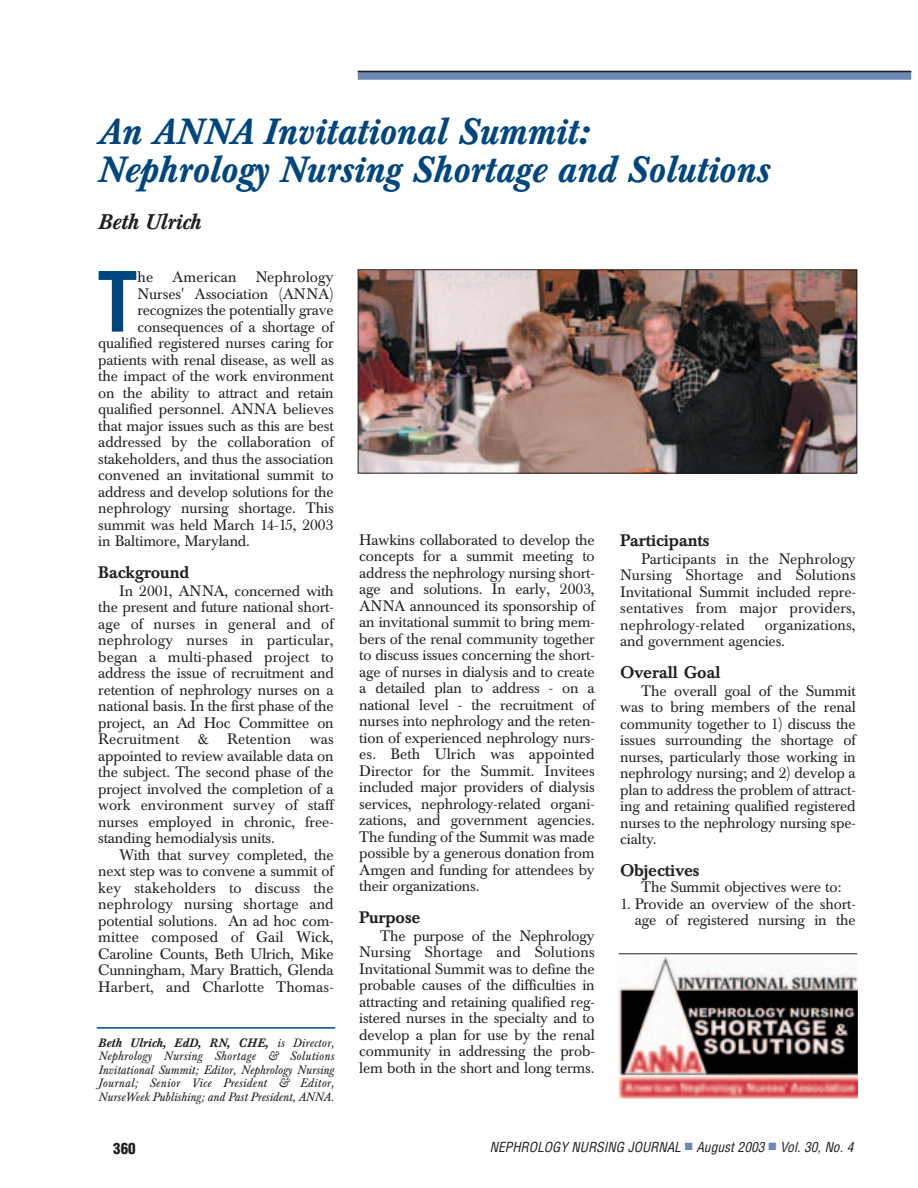
<style>
.page{position:relative;width:918px;height:1188px;background:#fff}
.page>*{position:absolute;margin:0;border:0;box-sizing:border-box;transform-origin:0 0}
.t1{font:700 condensed 80.85px "Helvetica";color:#00467e}
.t2{font:italic 500 36px/37.5px "Baskerville BE";color:#00467e}
.t3{font:italic 500 21px "Baskerville BE";color:#231f20}
.t4{font:500 16.5px "Baskerville BE";letter-spacing:-.01em;color:#231f20}
.t5{font:15px/16.5px "Baskerville BE";letter-spacing:-.01em;color:#231f20;text-align:justify}
.t6{font:15px "Baskerville BE";letter-spacing:.01em;color:#231f20}
.t7{font:900 condensed 15px "Helvetica";color:#231f20}
.t8{font:italic condensed 13.5px "Helvetica";color:#231f20}
.t9{font:italic 12px/13.5px "Baskerville BE";color:#231f20;text-align:justify}
.s1{font-weight:500}
</style>
<div class="page">
<div style="left:358px;top:71px;width:553px;height:9px;background:#6b89b4"></div>
<hr style="left:97px;top:1027px;width:238px;height:2px;background:#00467e">
<hr style="left:358px;top:71px;width:553px;height:1px;background:#231f20">
<img style="left:619px;top:957px;width:238px;height:142px">
<hr style="left:619px;top:953px;width:238px;height:1px;background:#231f20">
<img style="left:360px;top:271px;width:495px;height:201px">
<div style="left:358px;top:269px;width:499px;height:205px;border:1px solid #231f20"></div>
<h2 class="t2" style="left:98px;top:117px;width:673px">An ANNA Invitational Summit:<br>Nephrology Nursing Shortage and Solutions</h2>
<h3 class="t3" style="left:98px;top:213px;width:105px">Beth Ulrich</h3>
<h1 class="t1" style="left:97px;top:271px;width:42px">T</h1>
<p class="t5" style="left:137px;top:270px;width:17px">he</p>
<p class="t6" style="left:172px;top:271px;width:66px">American</p>
<p class="t6" style="left:256px;top:271px;width:79px">Nephrology</p>
<p class="t5" style="left:137px;top:287px;width:198px">Nurses' Association (ANNA)</p>
<p class="t5" style="left:137px;top:303px;width:198px">recognizes the potentially grave</p>
<p class="t5" style="left:137px;top:320px;width:198px">consequences of a shortage of</p>
<p class="t5" style="left:98px;top:336px;width:237px">qualified registered nurses caring for</p>
<p class="t5" style="left:98px;top:353px;width:237px">patients with renal disease, as well as</p>
<p class="t5" style="left:98px;top:369px;width:237px">the impact of the work environment</p>
<p class="t5" style="left:98px;top:386px;width:237px">on the ability to attract and retain</p>
<p class="t5" style="left:98px;top:402px;width:237px">qualified personnel. ANNA believes</p>
<p class="t5" style="left:98px;top:419px;width:237px">that major issues such as this are best</p>
<p class="t5" style="left:98px;top:435px;width:237px">addressed by the collaboration of</p>
<p class="t5" style="left:98px;top:452px;width:237px">stakeholders, and thus the association</p>
<p class="t5" style="left:98px;top:468px;width:237px">convened an invitational summit to</p>
<p class="t5" style="left:98px;top:485px;width:237px">address and develop solutions for the</p>
<p class="t5" style="left:98px;top:501px;width:237px">nephrology nursing shortage. This</p>
<p class="t5" style="left:98px;top:518px;width:237px">summit was held March 14-15, 2003</p>
<p class="t5" style="left:98px;top:534px;width:153px">in Baltimore, Maryland.</p>
<p class="t4" style="left:98px;top:565px;width:93px">Background</p>
<p class="t5" style="left:98px;top:584px;width:237px;text-indent:21px">In 2001, ANNA, concerned with the present and future national short&shy;age of nurses in general and of nephrology nurses in particular, began a multi-phased project to address the issue of recruitment and retention of nephrology nurses on a national basis. In the first phase of the project, an Ad Hoc Committee on Recruitment &amp; Retention was appointed to review available data on the subject. The second phase of the project involved the completion of a work environment survey of staff nurses employed in chronic, free&shy;standing hemodialysis units.</p>
<p class="t5" style="left:98px;top:848px;width:237px;text-indent:21px">With that survey completed, the next step was to convene a summit of key stakeholders to discuss the nephrology nursing shortage and potential solutions. An ad hoc com&shy;mittee composed of Gail Wick, Caroline Counts, Beth Ulrich, Mike Cunningham, Mary Brattich, Glenda Harbert, and Charlotte Thomas-</p>
<p class="t9" style="left:98px;top:1037px;width:237px"><span class="s1">Beth Ulrich, EdD, RN, CHE,</span> is Director, Nephrology Nursing Shortage &amp; Solutions Invitational Summit; Editor, Nephrology Nursing Journal; Senior Vice President &amp; Editor, NurseWeek Publishing; and Past President, ANNA.</p>
<p class="t5" style="left:359px;top:533px;width:237px">Hawkins collaborated to develop the concepts for a summit meeting to address the nephrology nursing short&shy;age and solutions. In early, 2003, ANNA announced its sponsorship of an invitational summit to bring mem&shy;bers of the renal community together to discuss issues concerning the short&shy;age of nurses in dialysis and to create a detailed plan to address - on a national level - the recruitment of nurses into nephrology and the reten&shy;tion of experienced nephrology nurs&shy;es. Beth Ulrich was appointed Director for the Summit. Invitees included major providers of dialysis services, nephrology-related organi&shy;zations, and government agencies.<br>The funding of the Summit was made possible by a generous donation from Amgen and funding for attendees by their organizations.</p>
<p class="t4" style="left:359px;top:910px;width:63px">Purpose</p>
<p class="t5" style="left:359px;top:929px;width:237px;text-indent:21px">The purpose of the Nephrology Nursing Shortage and Solutions Invitational Summit was to define the probable causes of the difficulties in attracting and retaining qualified reg&shy;istered nurses in the specialty and to develop a plan for use by the renal community in addressing the prob&shy;lem both in the short and long terms.</p>
<p class="t4" style="left:620px;top:534px;width:91px">Participants</p>
<p class="t5" style="left:620px;top:552px;width:237px;text-indent:21px">Participants in the Nephrology Nursing Shortage and Solutions Invitational Summit included repre&shy;sentatives from major providers, nephrology-related</p>
<p class="t5" style="left:620px;top:618px;width:237px;text-indent:144px">organizations, and government agencies.</p>
<p class="t4" style="left:620px;top:666px;width:102px">Overall Goal</p>
<p class="t5" style="left:620px;top:684px;width:237px;text-indent:21px">The overall goal of the Summit was to bring members of the renal community together to 1) discuss the issues surrounding the shortage of nurses, particularly those working in nephrology nursing; and 2) develop a plan to address the problem of attract&shy;ing and retaining qualified registered nurses to the nephrology nursing spe&shy;cialty.</p>
<p class="t4" style="left:620px;top:864px;width:81px">Objectives</p>
<p class="t5" style="left:641px;top:881px;width:202px">The Summit objectives were to:</p>
<p class="t5" style="left:620px;top:897px;width:237px;text-align:right">1. Provide an overview of the short&shy;age of registered nursing in the</p>
<p class="t7" style="left:113px;top:1142px;width:24px">360</p>
<p class="t8" style="left:490px;top:1142px;width:368px">NEPHROLOGY NURSING JOURNAL <sup>■</sup> August 2003 <sup>■</sup> Vol. 30, No. 4</p>
</div>
